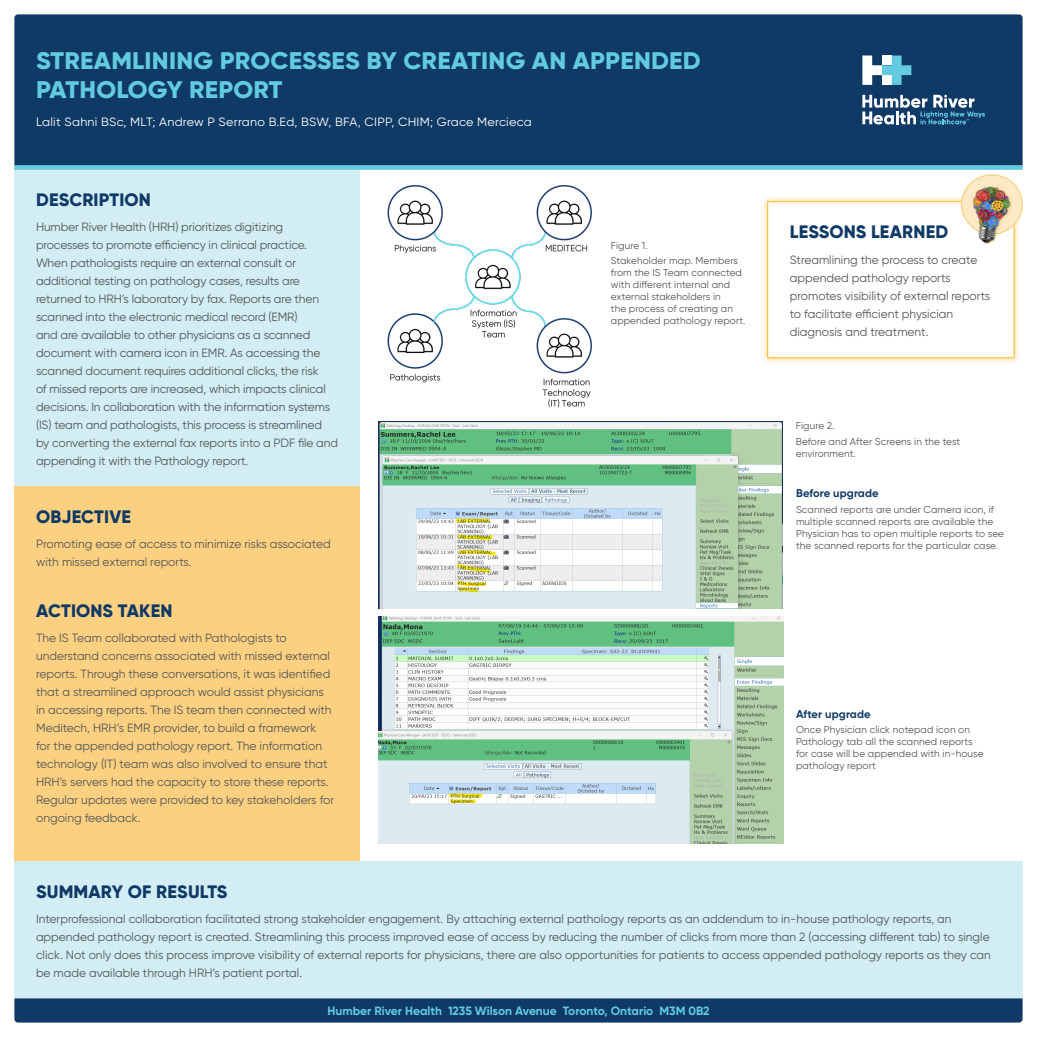
<style>
.page{position:relative;width:1037px;height:1037px;background:#fff}
.page>*{position:absolute;margin:0;border:0;box-sizing:border-box;transform-origin:0 0}
.t1{font:800 24px/28.8px "Gilroy";letter-spacing:.01em;color:#63cbdf;scale:1.05 1}
.Heading{font:800 18px "Gilroy";letter-spacing:.01em;color:#103a66}
.Paragraph{font:12px/18px "Gilroy";letter-spacing:-.01em;color:#525756}
.Body_Text{font:12px/18px "Gilroy";color:#525756}
.Author_list{font:12px "Gilroy";letter-spacing:.02em;color:#fff;scale:1.05 1}
.Paragraph-2{font:700 12px "Gilroy";color:#63cbdf}
.Table_Figure_Caption{font:700 11.2px "Gilroy";letter-spacing:.01em;color:#103a66}
.Table_Figure_Caption-2{font:10px/12px "Gilroy";letter-spacing:.01em;color:#525756}
</style>
<div class="page">
<div style="left:14px;top:14px;width:1008px;height:152px;background:#103a66"></div>
<svg style="left:862px;top:55px;width:49px;height:30px"></svg>
<svg style="left:862px;top:95px;width:123px;height:30px"></svg>
<svg style="left:14px;top:166px;width:1008px;height:4px;background:#68cce0"></svg>
<img style="left:379px;top:616px;width:405px;height:228px">
<div style="left:14px;top:998px;width:1008px;height:24px;background:#103a66"></div>
<div style="left:14px;top:170px;width:346px;height:316px;background:#d2edf4"></div>
<div style="left:14px;top:486px;width:346px;height:375px;background:#fcd081"></div>
<div style="left:14px;top:861px;width:1008px;height:137px;background:#d2edf4"></div>
<div style="left:760px;top:194px;width:261px;height:171px;background:#fbc04b;opacity:.75"></div>
<div style="left:767px;top:202px;width:247px;height:156px;background:#fff"></div>
<div style="left:767px;top:201px;width:247px;height:157px;border:1px solid #fbc04b"></div>
<div style="left:959px;top:171px;width:68px;height:66px;background:#fff"></div>
<svg style="left:961px;top:175px;width:61px;height:59px"></svg>
<div style="left:961px;top:174px;width:62px;height:61px;border:1px solid #fcd081;border-radius:50%"></div>
<img style="left:966px;top:182px;width:51px;height:68px">
<img style="left:379px;top:421px;width:404px;height:188px">
<img style="left:387px;top:186px;width:205px;height:222px">
<p class="t1" style="left:36px;top:46px;width:634px">STREAMLINING PROCESSES BY CREATING AN APPENDED<br>PATHOLOGY REPORT</p>
<p class="Author_list" style="left:36px;top:115px;width:474px">Lalit Sahni BSc, MLT; Andrew P Serrano B.Ed, BSW, BFA, CIPP, CHIM; Grace Mercieca</p>
<p class="Heading" style="left:36px;top:188px;width:116px">DESCRIPTION</p>
<p class="Paragraph" style="left:36px;top:217px;width:303px">Humber River Health (HRH) prioritizes digitizing processes to promote efficiency in clinical practice.<br>When pathologists require an external consult or additional testing on pathology cases, results are returned to HRH’s laboratory by fax. Reports are then scanned into the electronic medical record (EMR)<br>and are available to other physicians as a scanned document with camera icon in EMR. As accessing the scanned document requires additional clicks, the risk<br>of missed reports are increased, which impacts clinical decisions. In collaboration with the information systems (IS) team and pathologists, this process is streamlined by converting the external fax reports into a PDF file and appending it with the Pathology report.</p>
<p class="Heading" style="left:36px;top:505px;width:96px">OBJECTIVE</p>
<p class="Paragraph" style="left:36px;top:534px;width:296px">Promoting ease of access to minimize risks associated with missed external reports.</p>
<p class="Heading" style="left:36px;top:599px;width:138px">ACTIONS TAKEN</p>
<p class="Paragraph" style="left:36px;top:629px;width:300px">The IS Team collaborated with Pathologists to understand concerns associated with missed external reports. Through these conversations, it was identified that a streamlined approach would assist physicians in accessing reports. The IS team then connected with Meditech, HRH’s EMR provider, to build a framework<br>for the appended pathology report. The information technology (IT) team was also involved to ensure that HRH’s servers had the capacity to store these reports.<br>Regular updates were provided to key stakeholders for ongoing feedback.</p>
<p class="Table_Figure_Caption-2" style="left:611px;top:239px;width:38px">Figure 1.</p>
<p class="Table_Figure_Caption-2" style="left:611px;top:255px;width:136px">Stakeholder map. Members from the IS Team connected with different internal and external stakeholders in<br>the process of creating an appended pathology report.</p>
<p class="Heading" style="left:790px;top:221px;width:160px">LESSONS LEARNED</p>
<p class="Body_Text" style="left:790px;top:250px;width:202px">Streamlining the process to create appended pathology reports promotes visibility of external reports to facilitate efficient physician diagnosis and treatment.</p>
<p class="Table_Figure_Caption-2" style="left:796px;top:420px;width:40px">Figure 2.</p>
<p class="Table_Figure_Caption-2" style="left:796px;top:435px;width:166px">Before and After Screens in the test environment.</p>
<p class="Table_Figure_Caption" style="left:796px;top:486px;width:84px">Before upgrade</p>
<p class="Table_Figure_Caption-2" style="left:796px;top:503px;width:210px">Scanned reports are under Camera icon, if multiple scanned reports are available the Physician has to open multiple reports to see the scanned reports for the particular case.</p>
<p class="Table_Figure_Caption" style="left:796px;top:707px;width:76px">After upgrade</p>
<p class="Table_Figure_Caption-2" style="left:796px;top:724px;width:189px">Once Physician click notepad icon on<br>Pathology tab all the scanned reports for case will be appended with in-house pathology report</p>
<p class="Heading" style="left:36px;top:880px;width:193px">SUMMARY OF RESULTS</p>
<p class="Paragraph" style="left:36px;top:909px;width:956px">Interprofessional collaboration facilitated strong stakeholder engagement. By attaching external pathology reports as an addendum to in-house pathology reports, an appended pathology report is created. Streamlining this process improved ease of access by reducing the number of clicks from more than 2 (accessing different tab) to single click. Not only does this process improve visibility of external reports for physicians, there are also opportunities for patients to access appended pathology reports as they can be made available through HRH’s patient portal.</p>
<p class="Paragraph-2" style="left:327px;top:1003px;width:383px">Humber River Health 1235 Wilson Avenue Toronto, Ontario M3M 0B2</p>
</div>
